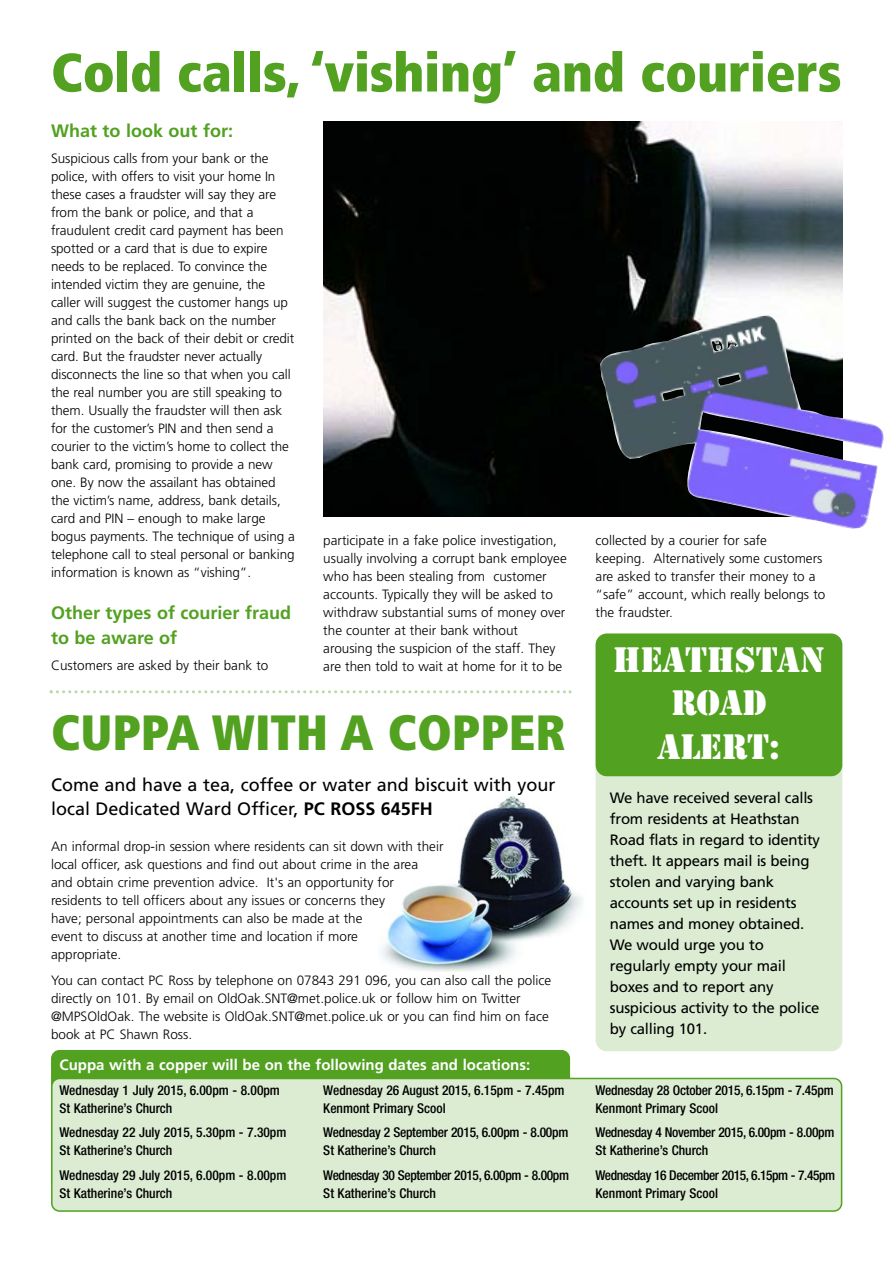
<style>
.page{position:relative;width:893px;height:1263px;background:#fff}
.page>*{position:absolute;margin:0;border:0;box-sizing:border-box;transform-origin:0 0}
.t1{font:900 condensed 54px "Frutiger";letter-spacing:-.005em;color:#52a121}
.t2{font:900 condensed 49.5px "Frutiger";color:#52a121}
.t3{font:33px/43.5px "Stencil";color:#fff;text-align:center}
.t4{font:18px/24px "Frutiger";color:#000}
.t5{font:700 18px/24.8px "Frutiger";color:#52a121}
.t6{font:15px/21px "Frutiger";letter-spacing:-.015em;color:#000}
.t7{font:700 15px "Frutiger";color:#fff}
.t8{font:300 13.5px/18px "Frutiger";color:#000}
.t9{font:500 condensed 13.5px/18px "Helvetica Neue";color:#000}
.t10{font:500 condensed 13.5px/18px "Helvetica Neue";letter-spacing:-.03em;color:#000}
.t11{font:500 condensed 13.5px/18px "Helvetica Neue";letter-spacing:-.02em;color:#000}
.t12{font:500 condensed 13.5px/18px "Helvetica Neue";letter-spacing:-.035em;color:#000}
.t13{font:500 condensed 13.5px/18px "Helvetica Neue";letter-spacing:-.025em;color:#000}
.s1{font-weight:700}
</style>
<div class="page">
<img style="left:381px;top:796px;width:202px;height:176px">
<div style="left:595px;top:634px;width:247px;height:417px;background:#dcecd3;border-radius:11px"></div>
<svg style="left:50px;top:690px;width:521px;height:3px"></svg>
<div style="left:51px;top:1050px;width:519px;height:28px;background:#52a121"></div>
<div style="left:51px;top:1078px;width:791px;height:134px;background:#dcecd3"></div>
<img style="left:323px;top:122px;width:519px;height:395px">
<img style="left:600px;top:315px;width:283px;height:214px">
<div style="left:595px;top:634px;width:247px;height:142px;background:#52a121;border-radius:11px"></div>
<h1 class="t1" style="left:51px;top:51px;width:792px">Cold calls, ‘vishing’ and couriers</h1>
<h3 class="t5" style="left:51px;top:120px;width:183px">What to look out for:</h3>
<p class="t8" style="left:51px;top:151px;width:245px">Suspicious calls from your bank or the police, with offers to visit your home In these cases a fraudster will say they are from the bank or police, and that a fraudulent credit card payment has been spotted or a card that is due to expire needs to be replaced. To convince the intended victim they are genuine, the caller will suggest the customer hangs up and calls the bank back on the number printed on the back of their debit or credit card. But the fraudster never actually disconnects the line so that when you call the real number you are still speaking to them. Usually the fraudster will then ask for the customer’s PIN and then send a courier to the victim’s home to collect the bank card, promising to provide a new one. By now the assailant has obtained the victim’s name, address, bank details, card and PIN – enough to make large bogus payments. The technique of using a telephone call to steal personal or banking information is known as “vishing”.</p>
<h3 class="t5" style="left:51px;top:602px;width:241px">Other types of courier fraud to be aware of</h3>
<p class="t8" style="left:51px;top:658px;width:219px">Customers are asked by their bank to</p>
<p class="t8" style="left:323px;top:532px;width:245px">participate in a fake police investigation, usually involving a corrupt bank employee who has been stealing from customer accounts. Typically they will be asked to withdraw substantial sums of money over the counter at their bank without arousing the suspicion of the staff. They are then told to wait at home for it to be</p>
<p class="t8" style="left:595px;top:532px;width:231px">collected by a courier for safe<br>keeping. Alternatively some customers are asked to transfer their money to a “safe” account, which really belongs to the fraudster.</p>
<h3 class="t3" style="left:613px;top:639px;width:213px">HEATHSTAN<br>ROAD<br>ALERT:</h3>
<p class="t6" style="left:610px;top:788px;width:212px">We have received several calls from residents at Heathstan<br>Road flats in regard to identity theft. It appears mail is being stolen and varying bank accounts set up in residents names and money obtained.<br>We would urge you to regularly empty your mail boxes and to report any suspicious activity to the police by calling 101.</p>
<h2 class="t2" style="left:51px;top:713px;width:516px">CUPPA WITH A COPPER</h2>
<h3 class="t4" style="left:51px;top:774px;width:506px">Come and have a tea, coffee or water and biscuit with your local Dedicated Ward Officer, <span class="s1">PC ROSS 645FH</span></h3>
<p class="t8" style="left:51px;top:838px;width:394px">An informal drop-in session where residents can sit down with their local officer, ask questions and find out about crime in the area<br>and obtain crime prevention advice. It's an opportunity for residents to tell officers about any issues or concerns they<br>have; personal appointments can also be made at the<br>event to discuss at another time and location if more<br>appropriate.</p>
<p class="t8" style="left:51px;top:972px;width:501px">You can contact PC Ross by telephone on 07843 291 096, you can also call the police directly on 101. By email on OldOak.SNT@met.police.uk or follow him on Twitter @MPSOldOak. The website is OldOak.SNT@met.police.uk or you can find him on face book at PC Shawn Ross.</p>
<p class="t7" style="left:60px;top:1059px;width:472px">Cuppa with a copper will be on the following dates and locations:</p>
<p class="t9" style="left:60px;top:1082px;width:222px">Wednesday 1 July 2015, 6.00pm - 8.00pm<br>St Katherine’s Church</p>
<p class="t9" style="left:60px;top:1125px;width:228px">Wednesday 22 July 2015, 5.30pm - 7.30pm<br>St Katherine’s Church</p>
<p class="t9" style="left:60px;top:1167px;width:228px">Wednesday 29 July 2015, 6.00pm - 8.00pm<br>St Katherine’s Church</p>
<p class="t9" style="left:323px;top:1082px;width:243px">Wednesday 26 August 2015, 6.15pm - 7.45pm<br>Kenmont Primary Scool</p>
<p class="t11" style="left:323px;top:1125px;width:246px">Wednesday 2 September 2015, 6.00pm - 8.00pm<br>St Katherine’s Church</p>
<p class="t10" style="left:323px;top:1167px;width:247px">Wednesday 30 September 2015, 6.00pm - 8.00pm<br>St Katherine’s Church</p>
<p class="t9" style="left:595px;top:1082px;width:240px">Wednesday 28 October 2015, 6.15pm - 7.45pm<br>Kenmont Primary Scool</p>
<p class="t13" style="left:595px;top:1125px;width:240px">Wednesday 4 November 2015, 6.00pm - 8.00pm<br>St Katherine’s Church</p>
<p class="t12" style="left:595px;top:1167px;width:241px">Wednesday 16 December 2015, 6.15pm - 7.45pm<br>Kenmont Primary Scool</p>
</div>
